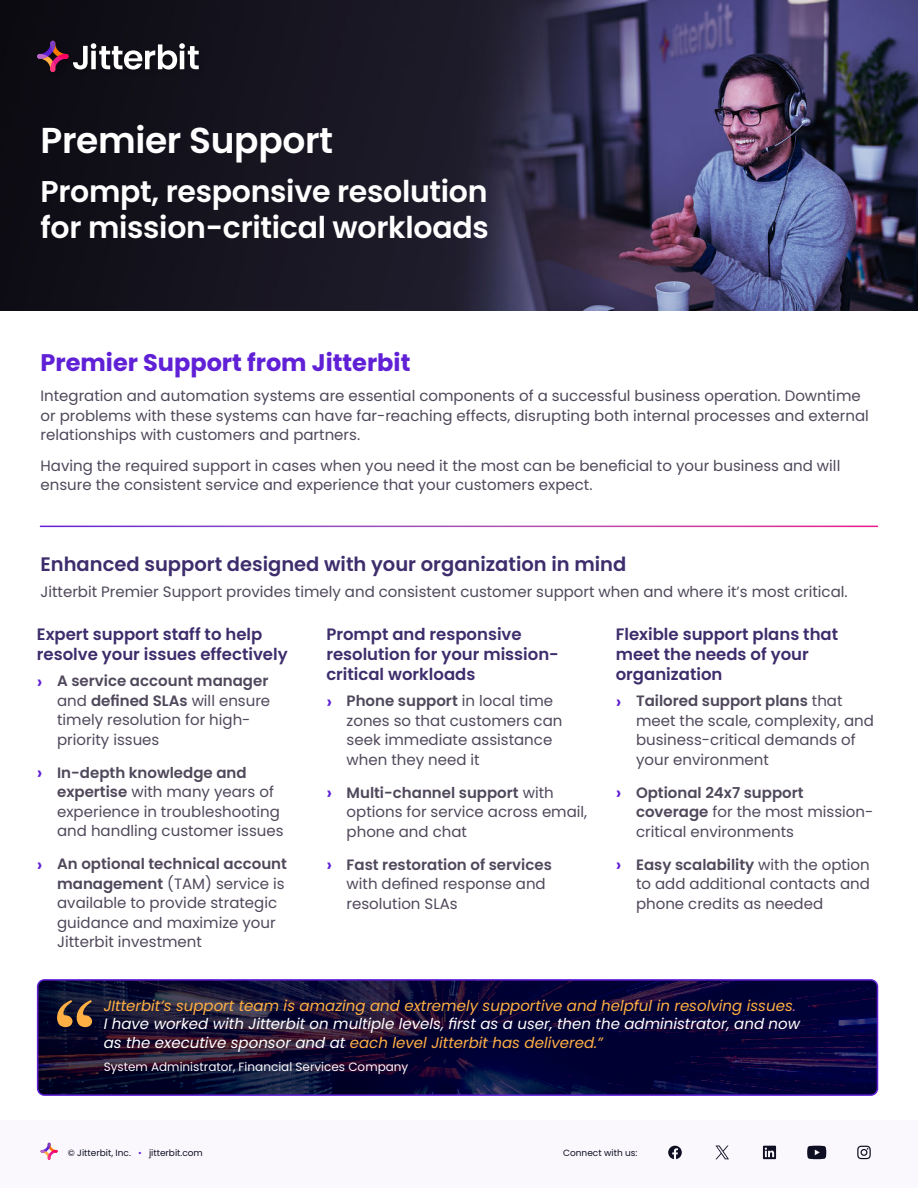
<style>
.page{position:relative;width:918px;height:1188px;background:#fff}
.page>*{position:absolute;margin:0;border:0;box-sizing:border-box;transform-origin:0 0}
.t1{font:600 36px "Poppins";letter-spacing:-.01em;color:#fff}
.t2{font:600 30px/36px "Poppins";letter-spacing:-.01em;color:#fff}
.t3{font:700 24px "Poppins";color:#6020d6}
.t4{font:600 19.5px "Poppins";color:#3d2d6c}
.t5{font:600 16.5px/19.8px "Poppins";color:#3d2d6c}
.t6{font:15px/19.5px "Poppins";color:#50485b}
.t7{font:15px/19.5px "Poppins";color:#4f485a}
.t8{font:italic 15px/18.8px "Poppins";color:#ffaf44}
.t9{font:12px "Poppins";color:#faf8fd}
.t10{font:9px "Poppins";color:#0e0f23}
.s1{font-weight:600;font-size:18px;color:#6020d6}
.s2{font-weight:600}
.s3{color:#bb67c8}
.s4{color:#fff}
.s5{color:#6020d6}
</style>
<div class="page">
<img style="left:0;top:0;width:918px;height:310px">
<div style="left:36px;top:40px;width:169px;height:37px;background:#100f17"></div>
<svg style="left:37px;top:41px;width:162px;height:31px"></svg>
<img style="left:38px;top:980px;width:840px;height:115px">
<div style="left:37px;top:979px;width:841px;height:117px;border:2px solid #6020d6;border-radius:7px"></div>
<svg style="left:57px;top:1000px;width:35px;height:27px"></svg>
<div style="left:0;top:1120px;width:918px;height:68px;background:#faf8fd"></div>
<svg style="left:668px;top:1146px;width:14px;height:13px"></svg>
<svg style="left:762px;top:1145px;width:15px;height:15px"></svg>
<svg style="left:763px;top:1146px;width:13px;height:13px"></svg>
<svg style="left:811px;top:1145px;width:16px;height:15px"></svg>
<svg style="left:807px;top:1146px;width:19px;height:13px"></svg>
<svg style="left:857px;top:1146px;width:14px;height:13px"></svg>
<svg style="left:41px;top:1143px;width:17px;height:17px"></svg>
<svg style="left:716px;top:1146px;width:13px;height:13px"></svg>
<h1 class="t1" style="left:40px;top:125px;width:294px">Premier Support</h1>
<h2 class="t2" style="left:40px;top:177px;width:450px">Prompt, responsive resolution for mission-critical workloads</h2>
<h3 class="t3" style="left:40px;top:352px;width:371px">Premier Support from Jitterbit</h3>
<p class="t7" style="left:40px;top:387px;width:830px">Integration and automation systems are essential components of a successful business operation. Downtime or problems with these systems can have far-reaching effects, disrupting both internal processes and external relationships with customers and partners.</p>
<p class="t7" style="left:40px;top:456px;width:801px">Having the required support in cases when you need it the most can be beneficial to your business and will ensure the consistent service and experience that your customers expect.</p>
<h3 class="t4" style="left:40px;top:556px;width:587px">Enhanced support designed with your organization in mind</h3>
<p class="t7" style="left:40px;top:582px;width:809px">Jitterbit Premier Support provides timely and consistent customer support when and where it’s most critical.</p>
<p class="t5" style="left:37px;top:626px;width:252px">Expert support staff to help resolve your issues effectively</p>
<p class="t6" style="left:57px;top:672px;width:215px;text-indent:-20px"><span class="s1">›</span> <span class="s2">A service account manager </span>and <span class="s2">defined SLAs</span> will ensure timely resolution for high&shy;priority issues</p>
<p class="t6" style="left:57px;top:763px;width:228px;text-indent:-20px"><span class="s1">›</span> <span class="s2">In-depth knowledge and expertise</span> with many years of experience in troubleshooting and handling customer issues</p>
<p class="t6" style="left:57px;top:855px;width:231px;text-indent:-20px"><span class="s1">›</span> <span class="s2">An optional technical account management</span> (TAM) service is available to provide strategic guidance and maximize your<br>Jitterbit investment</p>
<p class="t5" style="left:326px;top:626px;width:234px">Prompt and responsive resolution for your mission&shy;critical workloads</p>
<p class="t6" style="left:347px;top:691px;width:217px;text-indent:-20px"><span class="s1">›</span> <span class="s2">Phone support</span> in local time zones so that customers can seek immediate assistance when they need it</p>
<p class="t6" style="left:347px;top:783px;width:242px;text-indent:-20px"><span class="s1">›</span> <span class="s2">Multi-channel support</span> with options for service across email, phone and chat</p>
<p class="t6" style="left:347px;top:855px;width:207px;text-indent:-20px"><span class="s1">›</span> <span class="s2">Fast restoration of services </span>with defined response and resolution SLAs</p>
<p class="t5" style="left:616px;top:626px;width:224px">Flexible support plans that meet the needs of your organization</p>
<p class="t6" style="left:636px;top:691px;width:239px;text-indent:-20px"><span class="s1">›</span> <span class="s2">Tailored support plans</span> that meet the scale, complexity, and business-critical demands of your environment</p>
<p class="t6" style="left:636px;top:783px;width:239px;text-indent:-20px"><span class="s1">›</span> <span class="s2">Optional 24x7 support coverage</span> for the most mission&shy;critical environments</p>
<p class="t6" style="left:636px;top:855px;width:235px;text-align:justify;text-indent:-20px"><span class="s1">›</span> <span class="s2">Easy scalability</span> with the option to add additional contacts and phone credits as needed</p>
<p class="t8" style="left:104px;top:998px;width:698px">JItterbit’s support team is amazing and extremely supportive and helpful in resolving issues<span class="s3">.<br></span><span class="s4">I have worked with Jitterbit on multiple levels, first as a user, then the administrator, and now as the executive sponsor and at</span> each level Jitterbit has delivered.”</p>
<p class="t9" style="left:104px;top:1059px;width:306px">System Administrator, Financial Services Company</p>
<p class="t10" style="left:68px;top:1147px;width:137px">© Jitterbit, Inc. <span class="s5">•</span> jitterbit.com</p>
<p class="t10" style="left:563px;top:1147px;width:76px">Connect with us:</p>
</div>
